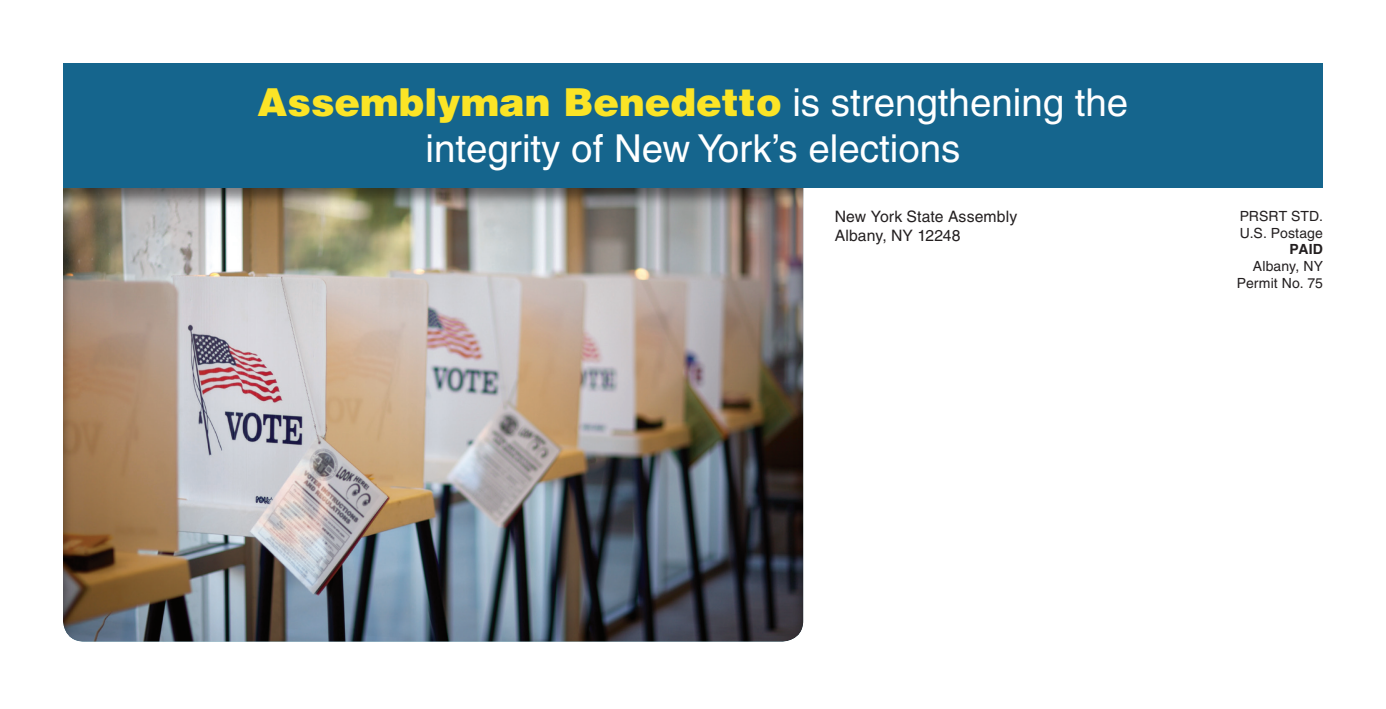
<style>
.page{position:relative;width:1386px;height:709px;background:#fff}
.page>*{position:absolute;margin:0;border:0;box-sizing:border-box;transform-origin:0 0}
.t1{font:38.5px/46.2px "Helvetica";color:#fff;text-align:center}
.t2{font:15.75px/18.9px "Helvetica";letter-spacing:.005em;color:#231f20}
.t3{font:14px/16.8px "Helvetica";letter-spacing:.01em;color:#231f20}
.t4{font:700 14px "Helvetica";color:#231f20}
.s1{font-weight:900;color:#fbe426}
</style>
<div class="page">
<div style="left:62px;top:186px;width:744px;height:457px;background:#231f20;opacity:.55"></div>
<div style="left:63px;top:63px;width:1260px;height:124px;background:#15658d"></div>
<p class="t1" style="left:258px;top:79px;width:872px"><span class="s1">Assemblyman Benedetto</span> is strengthening the integrity of New York’s elections</p>
<p class="t2" style="left:835px;top:207px;width:184px">New York State Assembly<br>Albany, NY 12248</p>
<p class="t3" style="left:1240px;top:207px;width:85px">PRSRT STD.<br>U.S. Postage</p>
<p class="t4" style="left:1290px;top:241px;width:35px">PAID</p>
<p class="t3" style="left:1237px;top:258px;width:88px;text-align:right">Albany, NY<br>Permit No. 75</p>
</div>
